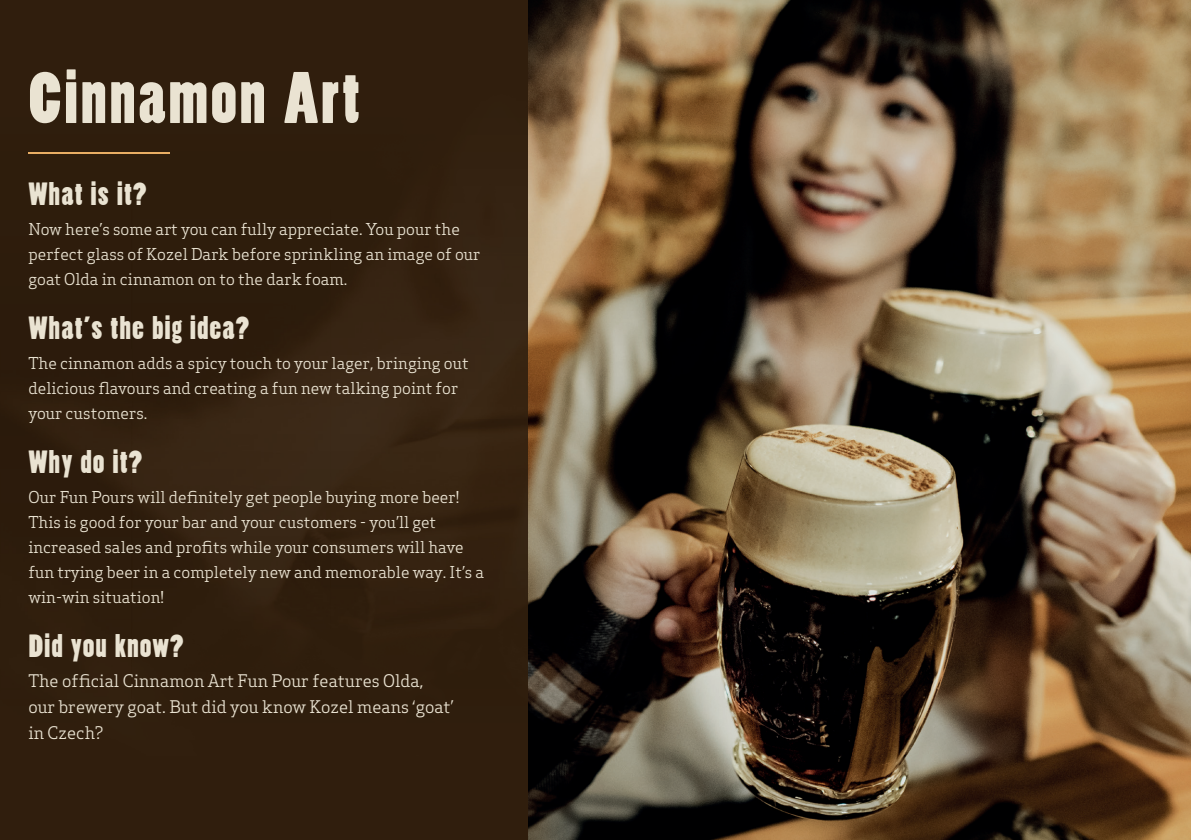
<style>
.page{position:relative;width:1191px;height:840px;background:#fff}
.page>*{position:absolute;margin:0;border:0;box-sizing:border-box;transform-origin:0 0}
.t1{font:68px "Poplar Kozel";letter-spacing:.03em;color:#eae3d2}
.t2{font:30px "Poplar Kozel";letter-spacing:.03em;color:#eae3d2}
.t3{font:17px/26px "Apex Serif";color:#eae3d2}
.t4{font:16px/25px "Apex Serif";color:#eae3d2}
</style>
<div class="page">
<img style="left:0;top:0;width:1191px;height:839px">
<hr style="left:28px;top:152px;width:142px;height:1px;background:#e9ae64">
<h1 class="t1" style="left:28px;top:58px;width:333px">Cinnamon Art</h1>
<h2 class="t2" style="left:28px;top:176px;width:119px">What is it?</h2>
<p class="t4" style="left:28px;top:216px;width:454px">Now here’s some art you can fully appreciate. You pour the perfect glass of Kozel Dark before sprinkling an image of our goat Olda in cinnamon on to the dark foam.</p>
<h2 class="t2" style="left:28px;top:310px;width:222px">What’s the big idea?</h2>
<p class="t4" style="left:28px;top:350px;width:442px">The cinnamon adds a spicy touch to your lager, bringing out delicious flavours and creating a fun new talking point for your customers.</p>
<h2 class="t2" style="left:28px;top:444px;width:115px">Why do it?</h2>
<p class="t4" style="left:28px;top:484px;width:457px">Our Fun Pours will definitely get people buying more beer!<br>This is good for your bar and your customers - you’ll get increased sales and profits while your consumers will have fun trying beer in a completely new and memorable way. It’s a win-win situation!</p>
<h2 class="t2" style="left:28px;top:628px;width:157px">Did you know?</h2>
<p class="t3" style="left:28px;top:667px;width:426px">The official Cinnamon Art Fun Pour features Olda, our brewery goat. But did you know Kozel means ‘goat’ in Czech?</p>
</div>
